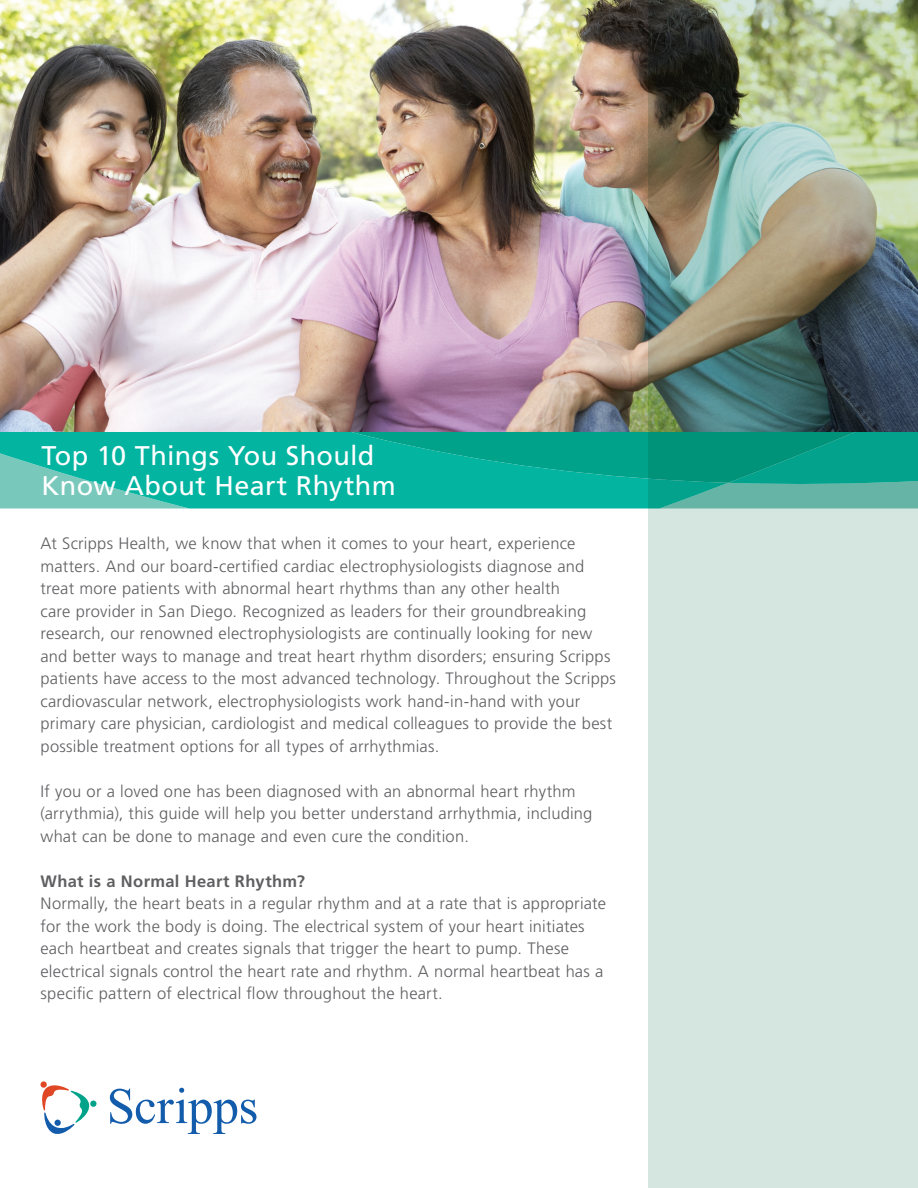
<style>
.page{position:relative;width:918px;height:1188px;background:#fff}
.page>*{position:absolute;margin:0;border:0;box-sizing:border-box;transform-origin:0 0}
.t1{font:27px/30px "Frutiger LT Std";letter-spacing:.01em;color:#fff}
.t2{font:300 16.5px/22.5px "Frutiger LT Std";letter-spacing:.015em;color:#5f5f62}
.t3{font:700 16.5px "Frutiger LT Std";letter-spacing:.02em;color:#5f5f62}
</style>
<div class="page">
<svg style="left:40px;top:1081px;width:57px;height:53px"></svg>
<svg style="left:110px;top:1088px;width:147px;height:46px"></svg>
<svg style="left:0;top:432px;width:351px;height:76px;background:#19b7a6"></svg>
<svg style="left:351px;top:432px;width:297px;height:76px;background:#02ad98"></svg>
<img style="left:0;top:0;width:648px;height:432px">
<img style="left:648px;top:0;width:270px;height:1188px">
<h1 class="t1" style="left:41px;top:441px;width:356px">Top 10 Things You Should<br>Know About Heart Rhythm</h1>
<p class="t2" style="left:40px;top:532px;width:577px">At Scripps Health, we know that when it comes to your heart, experience matters. And our board-certified cardiac electrophysiologists diagnose and treat more patients with abnormal heart rhythms than any other health<br>care provider in San Diego. Recognized as leaders for their groundbreaking research, our renowned electrophysiologists are continually looking for new and better ways to manage and treat heart rhythm disorders; ensuring Scripps patients have access to the most advanced technology. Throughout the Scripps cardiovascular network, electrophysiologists work hand-in-hand with your primary care physician, cardiologist and medical colleagues to provide the best possible treatment options for all types of arrhythmias.</p>
<p class="t2" style="left:40px;top:780px;width:553px">If you or a loved one has been diagnosed with an abnormal heart rhythm (arrythmia), this guide will help you better understand arrhythmia, including what can be done to manage and even cure the condition.</p>
<p class="t3" style="left:40px;top:871px;width:266px">What is a Normal Heart Rhythm?</p>
<p class="t2" style="left:40px;top:892px;width:567px">Normally, the heart beats in a regular rhythm and at a rate that is appropriate for the work the body is doing. The electrical system of your heart initiates each heartbeat and creates signals that trigger the heart to pump. These electrical signals control the heart rate and rhythm. A normal heartbeat has a specific pattern of electrical flow throughout the heart.</p>
</div>
